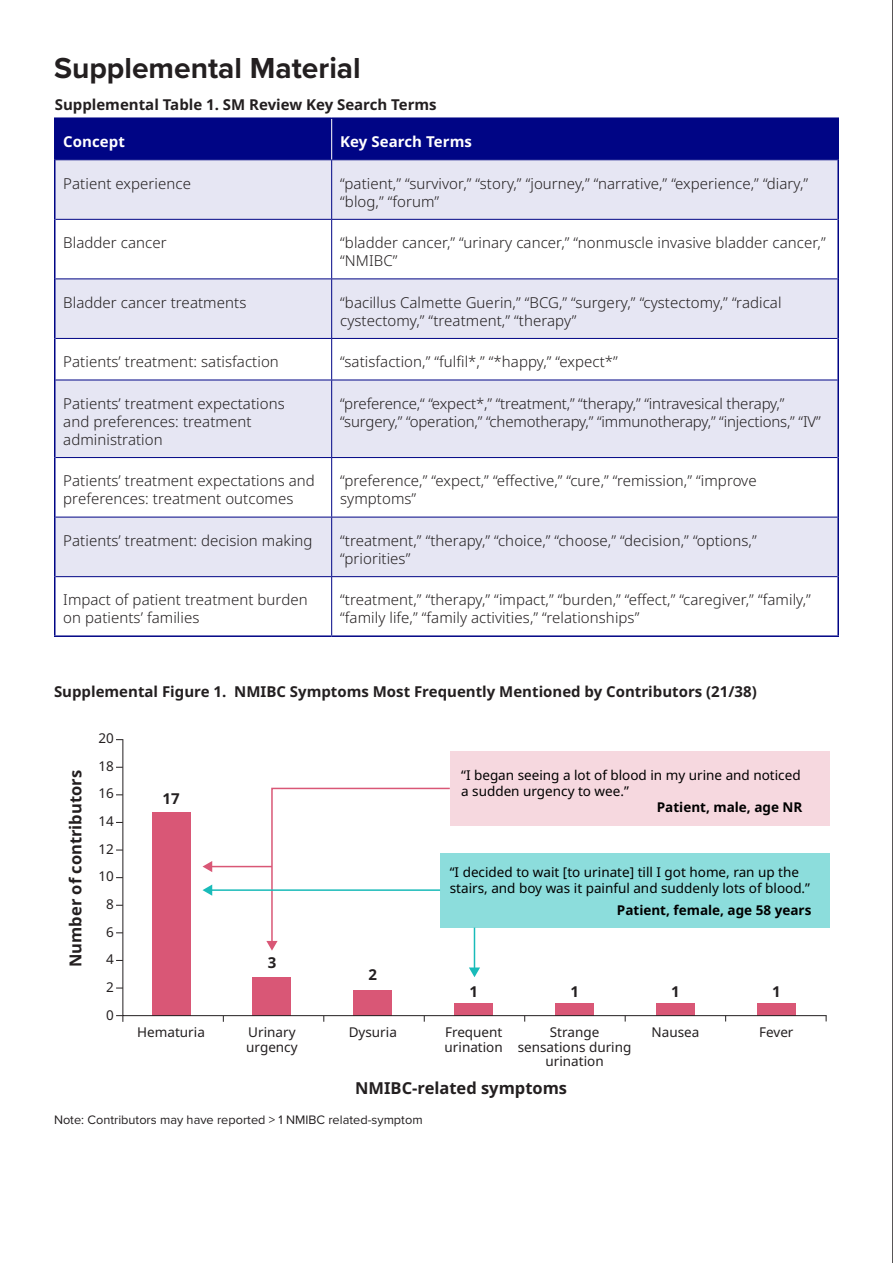
<style>
.page{position:relative;width:893px;height:1263px;background:#fff}
.page>*{position:absolute;margin:0;border:0;box-sizing:border-box;transform-origin:0 0}
.Reference_head{font:700 30px "Proxima Nova";color:#231f20}
.t1{font:700 16.5px "Noto Sans";color:#231f20}
.Table_Text{font:300 15px/18px "Noto Sans";letter-spacing:.005em;color:#231f20}
.Figure_Table_Titles{font:700 15px "Noto Sans";color:#231f20}
.Table_Header_white{font:700 15px "Noto Sans";letter-spacing:.005em;color:#fff}
.t2{font:13.5px/16.2px "Noto Sans";color:#000}
.t3{font:13.5px/14.2px "Noto Sans";color:#231f20}
.t4{font:700 13.5px "Noto Sans";color:#000}
.references_bk-9_11{font:12.75px "Proxima Nova";color:#231f20}
</style>
<div class="page">
<div style="left:56px;top:119px;width:781px;height:40px;background:#000585"></div>
<div style="left:56px;top:160px;width:781px;height:59px;background:#e6e6f3"></div>
<svg style="left:56px;top:220px;width:781px;height:415px"></svg>
<hr style="left:54px;top:117px;width:278px;height:2px;background:#000585">
<hr style="left:54px;top:119px;width:2px;height:41px;background:#000585">
<hr style="left:332px;top:117px;width:507px;height:2px;background:#000585">
<hr style="left:837px;top:119px;width:2px;height:41px;background:#000585">
<hr style="left:54px;top:160px;width:2px;height:59px;background:#000585">
<hr style="left:837px;top:160px;width:2px;height:59px;background:#000585">
<hr style="left:54px;top:219px;width:2px;height:60px;background:#000585">
<hr style="left:837px;top:219px;width:2px;height:60px;background:#000585">
<hr style="left:54px;top:279px;width:2px;height:59px;background:#000585">
<hr style="left:837px;top:279px;width:2px;height:59px;background:#000585">
<hr style="left:54px;top:338px;width:2px;height:42px;background:#000585">
<hr style="left:837px;top:338px;width:2px;height:42px;background:#000585">
<hr style="left:54px;top:380px;width:2px;height:77px;background:#000585">
<hr style="left:837px;top:380px;width:2px;height:77px;background:#000585">
<hr style="left:54px;top:457px;width:2px;height:60px;background:#000585">
<hr style="left:837px;top:457px;width:2px;height:60px;background:#000585">
<hr style="left:54px;top:517px;width:2px;height:60px;background:#000585">
<hr style="left:837px;top:517px;width:2px;height:60px;background:#000585">
<hr style="left:54px;top:577px;width:2px;height:58px;background:#000585">
<hr style="left:837px;top:577px;width:2px;height:58px;background:#000585">
<hr style="left:54px;top:635px;width:278px;height:2px;background:#000585">
<hr style="left:332px;top:635px;width:507px;height:2px;background:#000585">
<hr style="left:56px;top:159px;width:276px;height:1px;background:#000585">
<hr style="left:332px;top:159px;width:505px;height:1px;background:#000585">
<hr style="left:331px;top:160px;width:1px;height:59px;background:#000585">
<hr style="left:56px;top:219px;width:276px;height:1px;background:#000585">
<hr style="left:332px;top:219px;width:505px;height:1px;background:#000585">
<hr style="left:331px;top:220px;width:1px;height:58px;background:#000585">
<hr style="left:56px;top:278px;width:276px;height:1px;background:#000585">
<hr style="left:332px;top:278px;width:505px;height:1px;background:#000585">
<hr style="left:331px;top:279px;width:1px;height:59px;background:#000585">
<hr style="left:56px;top:338px;width:276px;height:1px;background:#000585">
<hr style="left:332px;top:338px;width:505px;height:1px;background:#000585">
<hr style="left:331px;top:339px;width:1px;height:41px;background:#000585">
<hr style="left:56px;top:380px;width:276px;height:1px;background:#000585">
<hr style="left:332px;top:380px;width:505px;height:1px;background:#000585">
<hr style="left:331px;top:380px;width:1px;height:77px;background:#000585">
<hr style="left:56px;top:457px;width:276px;height:1px;background:#000585">
<hr style="left:332px;top:457px;width:505px;height:1px;background:#000585">
<hr style="left:331px;top:458px;width:1px;height:59px;background:#000585">
<hr style="left:56px;top:517px;width:276px;height:1px;background:#000585">
<hr style="left:332px;top:517px;width:505px;height:1px;background:#000585">
<hr style="left:331px;top:517px;width:1px;height:59px;background:#000585">
<hr style="left:56px;top:576px;width:276px;height:1px;background:#000585">
<hr style="left:332px;top:576px;width:505px;height:1px;background:#000585">
<hr style="left:331px;top:577px;width:1px;height:58px;background:#000585">
<hr style="left:331px;top:119px;width:1px;height:40px;background:#fff">
<svg style="left:116px;top:1015px;width:7px;height:7px"></svg>
<svg style="left:122px;top:739px;width:705px;height:277px"></svg>
<div style="left:450px;top:751px;width:380px;height:75px;background:#f6d8df"></div>
<div style="left:440px;top:853px;width:390px;height:75px;background:#8cdddc"></div>
<svg style="left:266px;top:787px;width:185px;height:164px"></svg>
<hr style="left:211px;top:866px;width:61px;height:1px;background:#d95776">
<svg style="left:203px;top:861px;width:9px;height:11px"></svg>
<hr style="left:211px;top:889px;width:229px;height:2px;background:#19bbb9">
<svg style="left:203px;top:884px;width:9px;height:12px"></svg>
<hr style="left:474px;top:928px;width:1px;height:41px;background:#19bbb9">
<svg style="left:469px;top:967px;width:11px;height:10px"></svg>
<hr style="left:892px;top:0;width:1px;height:1263px;background:#231f20">
<p class="Reference_head" style="left:54px;top:45px;width:308px">Supplemental Material</p>
<p class="Figure_Table_Titles" style="left:55px;top:94px;width:383px">Supplemental Table 1. SM Review Key Search Terms</p>
<p class="Table_Header_white" style="left:63px;top:131px;width:63px">Concept</p>
<p class="Table_Header_white" style="left:340px;top:131px;width:133px">Key Search Terms</p>
<p class="Table_Text" style="left:63px;top:174px;width:129px">Patient experience</p>
<p class="Table_Text" style="left:340px;top:174px;width:469px">“patient,” “survivor,” “story,” “journey,” “narrative,” “experience,” “diary,” “blog,” “forum”</p>
<p class="Table_Text" style="left:63px;top:234px;width:105px">Bladder cancer</p>
<p class="Table_Text" style="left:340px;top:234px;width:487px">“bladder cancer,” “urinary cancer,” “nonmuscle invasive bladder cancer,” “NMIBC”</p>
<p class="Table_Text" style="left:63px;top:294px;width:185px">Bladder cancer treatments</p>
<p class="Table_Text" style="left:340px;top:294px;width:443px">“bacillus Calmette Guerin,” “BCG,” “surgery,” “cystectomy,” “radical cystectomy,” “treatment,” “therapy”</p>
<p class="Table_Text" style="left:63px;top:353px;width:217px">Patients’ treatment: satisfaction</p>
<p class="Table_Text" style="left:340px;top:353px;width:279px">“satisfaction,” “fulfil*,” “*happy,” “expect*”</p>
<p class="Table_Text" style="left:63px;top:395px;width:223px">Patients’ treatment expectations and preferences: treatment administration</p>
<p class="Table_Text" style="left:340px;top:395px;width:482px">“preference,“ “expect*,” “treatment,” “therapy,” “intravesical therapy,” “surgery,” “operation,” “chemotherapy,” “immunotherapy,” “injections,” “IV”</p>
<p class="Table_Text" style="left:63px;top:472px;width:253px">Patients’ treatment expectations and preferences: treatment outcomes</p>
<p class="Table_Text" style="left:340px;top:472px;width:418px">“preference,” “expect,” “effective,” “cure,” “remission,” “improve symptoms”</p>
<p class="Table_Text" style="left:63px;top:532px;width:251px">Patients’ treatment: decision making</p>
<p class="Table_Text" style="left:340px;top:532px;width:418px">“treatment,” “therapy,” “choice,” “choose,” “decision,” “options,” “priorities”</p>
<p class="Table_Text" style="left:63px;top:591px;width:246px">Impact of patient treatment burden on patients’ families</p>
<p class="Table_Text" style="left:340px;top:591px;width:472px">“treatment,” “therapy,” “impact,” “burden,” “effect,” “caregiver,” “family,” “family life,” “family activities,” “relationships”</p>
<p class="Figure_Table_Titles" style="left:54px;top:681px;width:704px">Supplemental Figure 1. NMIBC Symptoms Most Frequently Mentioned by Contributors (21/38)</p>
<p class="t1" style="left:66px;top:967px;width:198px;rotate:-90deg">Number of contributors</p>
<p class="t3" style="left:98px;top:731px;width:17px">20</p>
<p class="t3" style="left:98px;top:759px;width:17px">18</p>
<p class="t3" style="left:98px;top:786px;width:17px">16</p>
<p class="t3" style="left:98px;top:814px;width:17px">14</p>
<p class="t3" style="left:98px;top:842px;width:17px">12</p>
<p class="t3" style="left:98px;top:869px;width:17px">10</p>
<p class="t3" style="left:106px;top:897px;width:9px">8</p>
<p class="t3" style="left:106px;top:925px;width:9px">6</p>
<p class="t3" style="left:106px;top:952px;width:9px">4</p>
<p class="t3" style="left:106px;top:980px;width:9px">2</p>
<p class="t3" style="left:106px;top:1008px;width:9px">0</p>
<p class="Figure_Table_Titles" style="left:163px;top:790px;width:19px">17</p>
<p class="t3" style="left:137px;top:1025px;width:69px">Hematuria</p>
<p class="t2" style="left:461px;top:767px;width:341px">“I began seeing a lot of blood in my urine and noticed</p>
<p class="t2" style="left:461px;top:783px;width:169px">a sudden urgency to wee.”</p>
<p class="t4" style="left:657px;top:799px;width:147px">Patient, male, age NR</p>
<p class="Figure_Table_Titles" style="left:268px;top:954px;width:10px">3</p>
<p class="Figure_Table_Titles" style="left:369px;top:966px;width:10px">2</p>
<p class="t2" style="left:450px;top:864px;width:362px">“I decided to wait [to urinate] till I got home, ran up the stairs, and boy was it painful and suddenly lots of blood.”</p>
<p class="t4" style="left:617px;top:903px;width:196px">Patient, female, age 58 years</p>
<p class="Figure_Table_Titles" style="left:469px;top:983px;width:10px">1</p>
<p class="Figure_Table_Titles" style="left:570px;top:983px;width:10px">1</p>
<p class="Figure_Table_Titles" style="left:671px;top:983px;width:10px">1</p>
<p class="Figure_Table_Titles" style="left:772px;top:983px;width:10px">1</p>
<p class="t3" style="left:246px;top:1025px;width:53px">Urinary urgency</p>
<p class="t3" style="left:349px;top:1025px;width:50px">Dysuria</p>
<p class="t3" style="left:445px;top:1025px;width:60px">Frequent urination</p>
<p class="t3" style="left:518px;top:1025px;width:115px;text-align:center">Strange sensations during urination</p>
<p class="t3" style="left:651px;top:1025px;width:49px">Nausea</p>
<p class="t3" style="left:759px;top:1025px;width:36px">Fever</p>
<p class="t1" style="left:355px;top:1079px;width:213px">NMIBC-related symptoms</p>
<p class="references_bk-9_11" style="left:54px;top:1110px;width:370px">Note: Contributors may have reported &gt; 1 NMIBC related-symptom</p>
</div>
